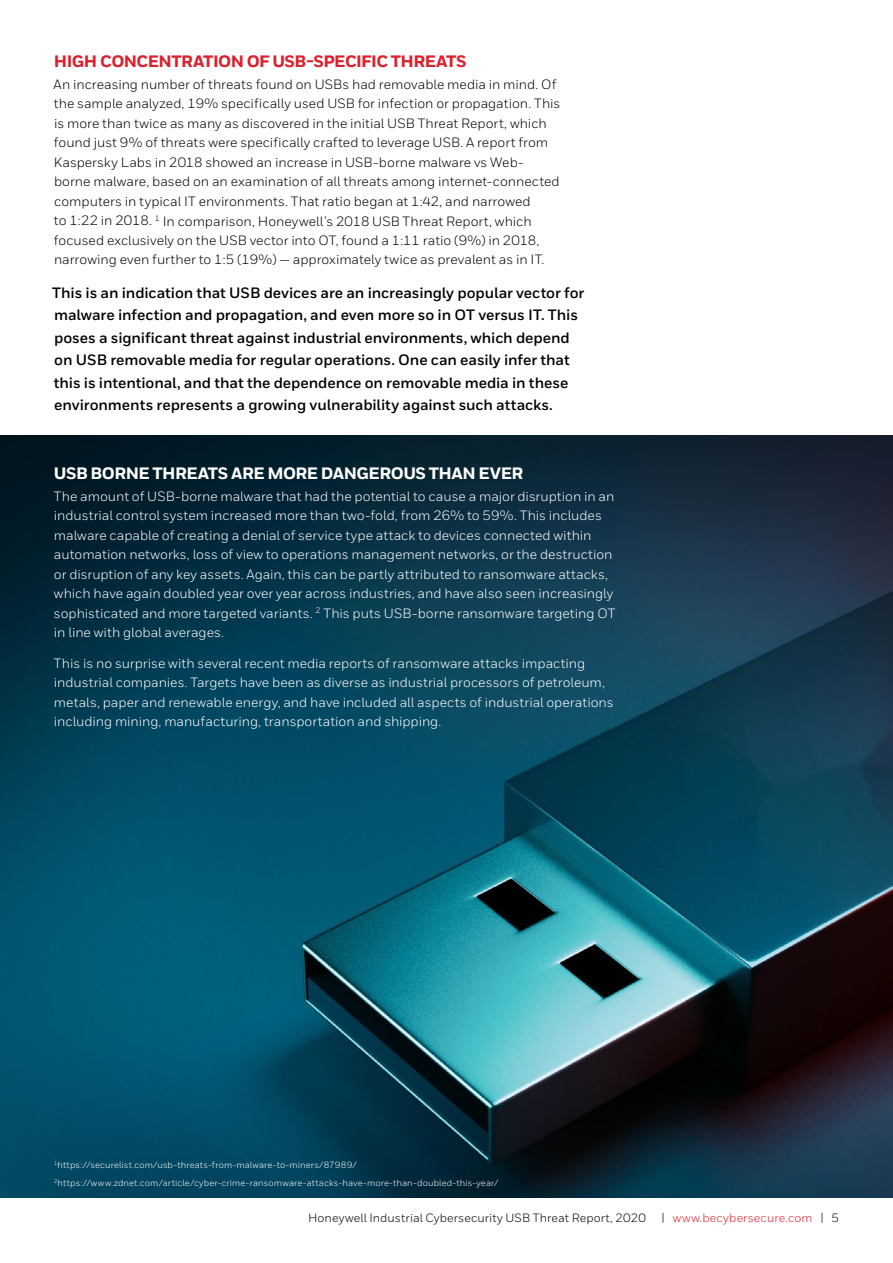
<style>
.page{position:relative;width:893px;height:1263px;background:#fff}
.page>*{position:absolute;margin:0;border:0;box-sizing:border-box;transform-origin:0 0}
.t1{font:800 16.5px "Honeywell Sans";letter-spacing:-.025em;color:#fff}
.t2{font:800 16.5px "Honeywell Sans";letter-spacing:-.035em;color:#dc202e}
.t3{font:700 15px/22.5px "Honeywell Sans";letter-spacing:-.005em;color:#000}
.t4{font:13.5px/19.5px "Honeywell Sans";color:#fff}
.t5{font:13.5px/19.5px "Honeywell Sans";color:#000}
.t6{font:12px "Honeywell Sans";letter-spacing:.01em;color:#000}
.t7{font:12px "Honeywell Sans";letter-spacing:.01em;color:#dc202e}
.t8{font:9px/17.2px "Honeywell Sans";letter-spacing:.015em;color:#fff}
.s1{color:#000}
</style>
<div class="page">
<img style="left:0;top:435px;width:893px;height:762px">
<p class="t2" style="left:54px;top:51px;width:414px">HIGH CONCENTRATION OF USB-SPECIFIC THREATS</p>
<p class="t5" style="left:54px;top:75px;width:508px">An increasing number of threats found on USBs had removable media in mind. Of the sample analyzed, 19% specifically used USB for infection or propagation. This is more than twice as many as discovered in the initial USB Threat Report, which found just 9% of threats were specifically crafted to leverage USB. A report from Kaspersky Labs in 2018 showed an increase in USB-borne malware vs Web&shy;borne malware, based on an examination of all threats among internet-connected computers in typical IT environments. That ratio began at 1:42, and narrowed<br>to 1:22 in 2018. <sup>1</sup> In comparison, Honeywell’s 2018 USB Threat Report, which focused exclusively on the USB vector into OT, found a 1:11 ratio (9%) in 2018, narrowing even further to 1:5 (19%) — approximately twice as prevalent as in IT.</p>
<p class="t3" style="left:52px;top:282px;width:534px">This is an indication that USB devices are an increasingly popular vector for malware infection and propagation, and even more so in OT versus IT. This poses a significant threat against industrial environments, which depend on USB removable media for regular operations. One can easily infer that this is intentional, and that the dependence on removable media in these environments represents a growing vulnerability against such attacks.</p>
<p class="t1" style="left:54px;top:463px;width:471px">USB BORNE THREATS ARE MORE DANGEROUS THAN EVER</p>
<p class="t4" style="left:54px;top:486px;width:563px">The amount of USB-borne malware that had the potential to cause a major disruption in an industrial control system increased more than two-fold, from 26% to 59%. This includes malware capable of creating a denial of service type attack to devices connected within automation networks, loss of view to operations management networks, or the destruction or disruption of any key assets. Again, this can be partly attributed to ransomware attacks, which have again doubled year over year across industries, and have also seen increasingly sophisticated and more targeted variants. <sup>2</sup> This puts USB-borne ransomware targeting OT in line with global averages.</p>
<p class="t4" style="left:54px;top:653px;width:561px">This is no surprise with several recent media reports of ransomware attacks impacting industrial companies. Targets have been as diverse as industrial processors of petroleum, metals, paper and renewable energy, and have included all aspects of industrial operations including mining, manufacturing, transportation and shipping.</p>
<p class="t8" style="left:54px;top:1157px;width:446px"><sup>1</sup>https://securelist.com/usb-threats-from-malware-to-miners/87989/<br><sup>2</sup>https://www.zdnet.com/article/cyber-crime-ransomware-attacks-have-more-than-doubled-this-year/</p>
<p class="t6" style="left:308px;top:1211px;width:339px">Honeywell Industrial Cybersecurity USB Threat Report, 2020</p>
<p class="t7" style="left:662px;top:1211px;width:179px"><span class="s1">|</span> www.becybersecure.com <span class="s1">| 5</span></p>
</div>
